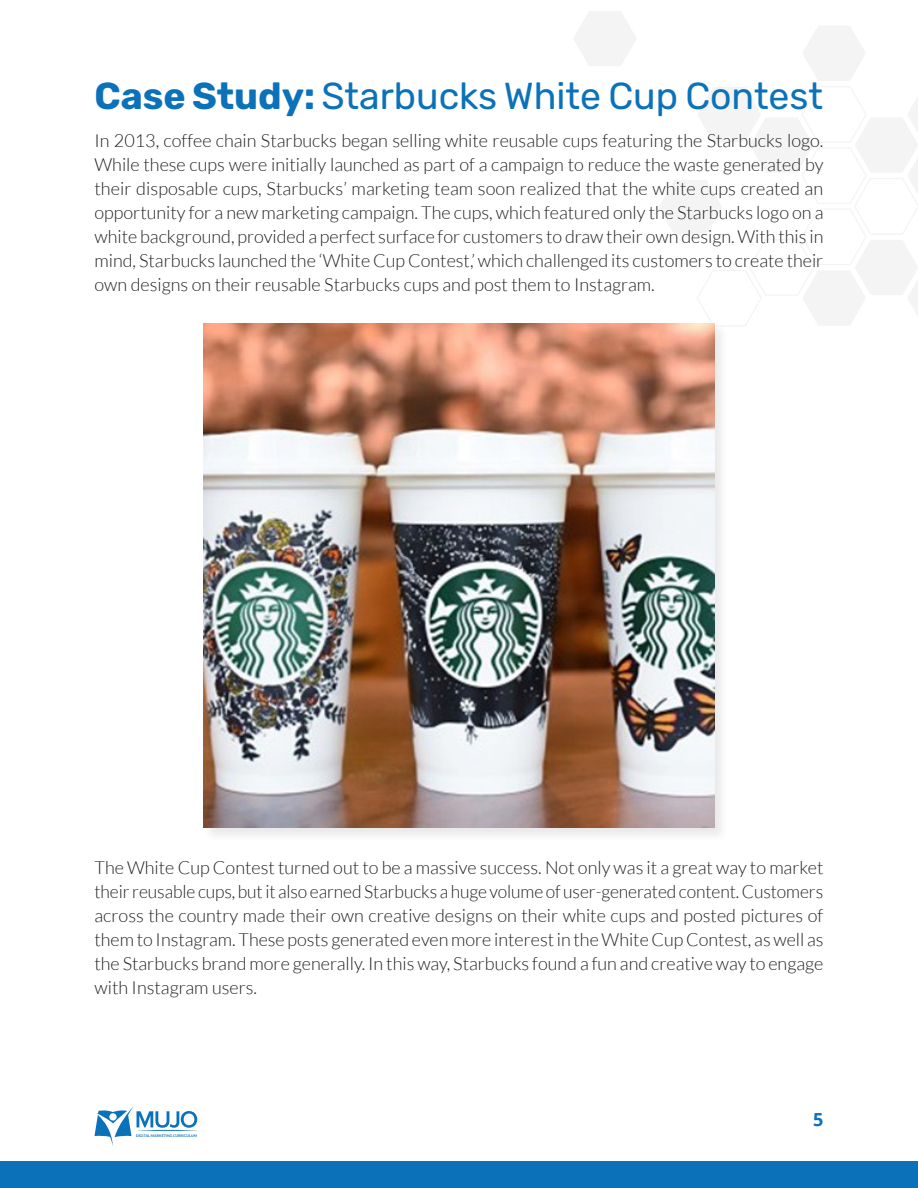
<style>
.page{position:relative;width:918px;height:1188px;background:#fff}
.page>*{position:absolute;margin:0;border:0;box-sizing:border-box;transform-origin:0 0}
.Head_2{font:37.5px "Rubik";color:#0b72ba}
.Body_Copy{font:300 18px/24px "Lato";color:#231f20;text-align:justify}
.t1{font:700 18px "Open Sans";color:#0b72ba}
.t2{font:700 3.6px "Lato";color:#0b72ba}
.s1{font-weight:700}
</style>
<div class="page">
<div style="left:0;top:1161px;width:918px;height:27px;background:#0b72ba"></div>
<svg style="left:94px;top:1106px;width:103px;height:40px"></svg>
<svg style="left:574px;top:11px;width:62px;height:55px"></svg>
<svg style="left:659px;top:26px;width:259px;height:300px"></svg>
<div style="left:202px;top:322px;width:527px;height:520px;background:#231f20;opacity:.1"></div>
<img style="left:204px;top:323px;width:510px;height:504px">
<p class="Head_2" style="left:94px;top:75px;width:730px"><span class="s1">Case Study:</span> Starbucks White Cup Contest</p>
<p class="Body_Copy" style="left:94px;top:128px;width:730px">In 2013, coffee chain Starbucks began selling white reusable cups featuring the Starbucks logo.<br>While these cups were initially launched as part of a campaign to reduce the waste generated by their disposable cups, Starbucks’ marketing team soon realized that the white cups created an opportunity for a new marketing campaign. The cups, which featured only the Starbucks logo on a white background, provided a perfect surface for customers to draw their own design. With this in mind, Starbucks launched the ‘White Cup Contest,’ which challenged its customers to create their own designs on their reusable Starbucks cups and post them to Instagram.</p>
<p class="Body_Copy" style="left:94px;top:856px;width:731px">The White Cup Contest turned out to be a massive success. Not only was it a great way to market their reusable cups, but it also earned Starbucks a huge volume of user-generated content. Customers across the country made their own creative designs on their white cups and posted pictures of them to Instagram. These posts generated even more interest in the White Cup Contest, as well as the Starbucks brand more generally. In this way, Starbucks found a fun and creative way to engage with Instagram users.</p>
<p class="t2" style="left:136px;top:1133px;width:63px">DIGITAL MARKETING CURRICULUM</p>
<p class="t1" style="left:813px;top:1107px;width:12px">5</p>
</div>
